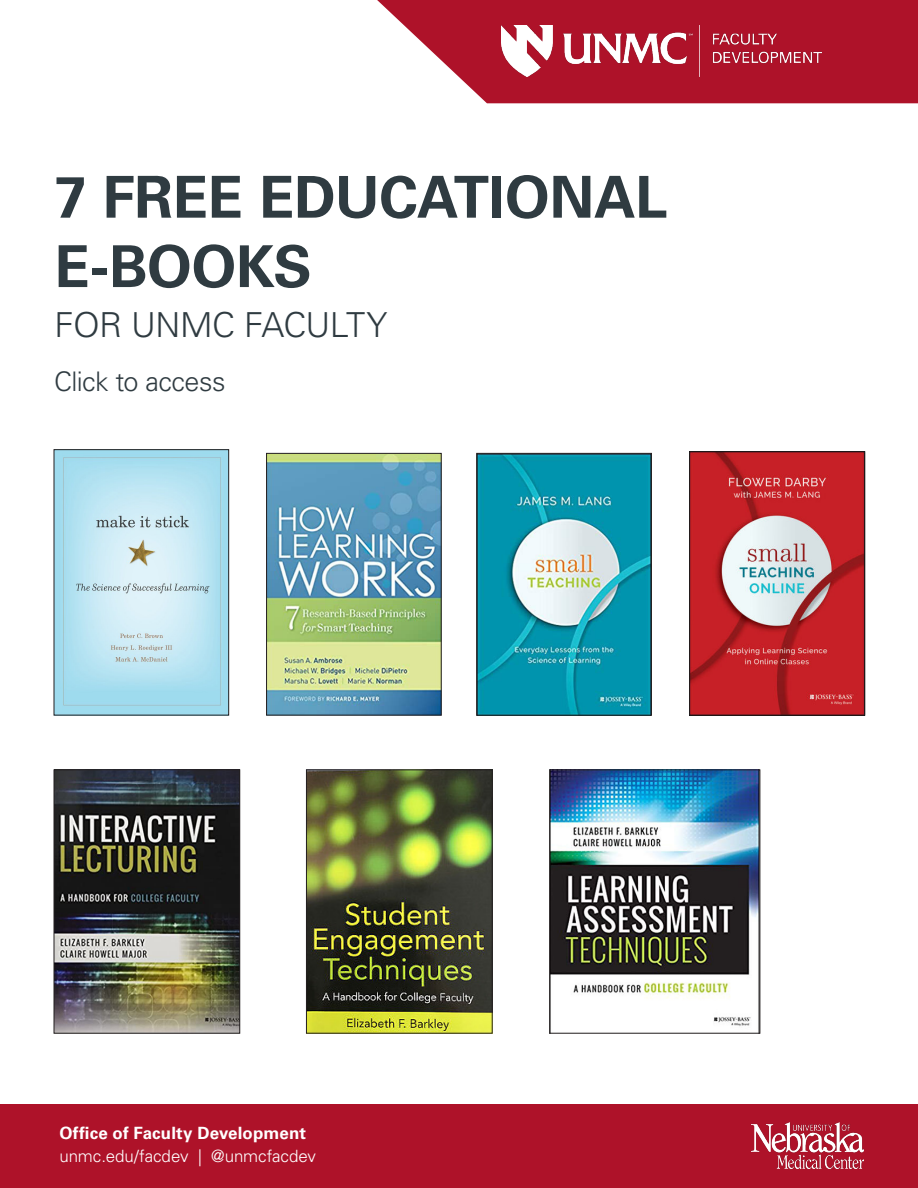
<style>
.page{position:relative;width:918px;height:1188px;background:#fff}
.page>*{position:absolute;margin:0;border:0;box-sizing:border-box;transform-origin:0 0}
.t1{font:700 57.75px "Univers LT Std";letter-spacing:-.01em;color:#2f3b41}
.Teaching_strategies{font:300 34.5px "Univers LT Std";letter-spacing:-.015em;color:#2f3b41}
.Teaching_strategies-2{font:300 27px "Univers LT Std";letter-spacing:-.02em;color:#2f3b41}
.t2{font:300 16.95px "Univers LT Std";letter-spacing:-.005em;color:#fff}
.t3{font:700 16.95px "Univers LT Std";letter-spacing:.01em;color:#fff}
</style>
<div class="page">
<img style="left:56px;top:451px;width:171px;height:263px">
<div style="left:54px;top:449px;width:175px;height:267px;border:1px solid #231f20"></div>
<img style="left:268px;top:455px;width:172px;height:259px">
<div style="left:266px;top:453px;width:176px;height:263px;border:1px solid #231f20"></div>
<img style="left:478px;top:455px;width:172px;height:259px">
<div style="left:476px;top:453px;width:176px;height:263px;border:1px solid #231f20"></div>
<img style="left:691px;top:453px;width:172px;height:261px">
<div style="left:689px;top:451px;width:176px;height:265px;border:1px solid #231f20"></div>
<img style="left:308px;top:772px;width:183px;height:260px">
<div style="left:306px;top:770px;width:187px;height:264px;border:1px solid #231f20"></div>
<img style="left:56px;top:772px;width:182px;height:260px">
<div style="left:54px;top:770px;width:186px;height:264px;border:1px solid #231f20"></div>
<img style="left:551px;top:772px;width:207px;height:254px">
<div style="left:549px;top:770px;width:211px;height:264px;border:1px solid #231f20"></div>
<svg style="left:377px;top:0;width:541px;height:103px;fill:#ae1229"></svg>
<img style="left:501px;top:25px;width:321px;height:52px">
<div style="left:0;top:1104px;width:918px;height:84px;background:#ae1229"></div>
<img style="left:751px;top:1123px;width:113px;height:46px">
<p class="t1" style="left:54px;top:163px;width:615px">7 FREE EDUCATIONAL</p>
<p class="t1" style="left:54px;top:233px;width:259px">E-BOOKS</p>
<p class="Teaching_strategies" style="left:54px;top:304px;width:335px">FOR UNMC FACULTY</p>
<p class="Teaching_strategies-2" style="left:54px;top:365px;width:173px">Click to access</p>
<p class="t3" style="left:59px;top:1123px;width:248px">Office of Faculty Development</p>
<p class="t2" style="left:59px;top:1146px;width:258px">unmc.edu/facdev | @unmcfacdev</p>
</div>
